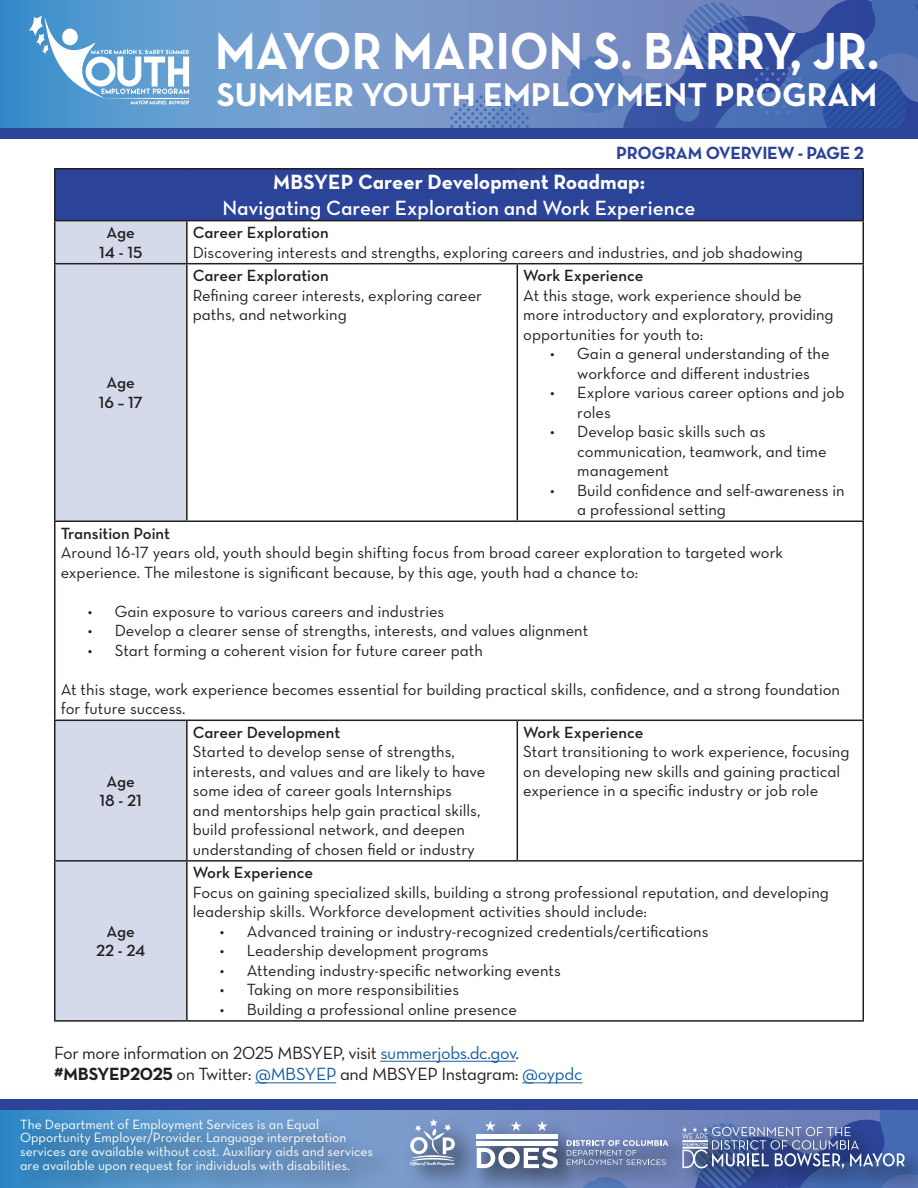
<style>
.page{position:relative;width:918px;height:1188px;background:#fff}
.page>*{position:absolute;margin:0;border:0;box-sizing:border-box;transform-origin:0 0}
.t1{font:700 52.95px "Neutra Text";color:#fff;scale:.92 1}
.t2{font:700 33.6px "Neutra Text";color:#fff}
.t3{font:21px "Neutra Text Demi Alt";color:#fff}
.t4{font:21px "Neutra Text Bold Alt";color:#fff}
.t5{font:18px "Neutra Text Book Alt";letter-spacing:-.02em;color:#231f20}
.t6{font:18px "Neutra Text Bold Alt";letter-spacing:-.02em;color:#2b4399}
.t7{font:16.5px/19.5px "Neutra Text Book Alt";color:#231f20}
.t8{font:16.5px "Neutra Text Demi Alt";color:#231f20}
.t9{font:13.65px/13.6px "Neutra Text Book Alt";color:#fff}
.t10{font:italic 700 4.5px "Neutra Text";letter-spacing:-.035em;color:#fff}
.s1{color:#175d9e}
.s2{font-family:"Neutra Text Bold Alt"}
</style>
<div class="page">
<svg style="left:0;top:0;width:918px;height:128px;background:#5f84bf"></svg>
<svg style="left:29px;top:16px;width:160px;height:88px"></svg>
<hr style="left:104px;top:98px;width:85px;height:1px;background:#fff">
<div style="left:0;top:128px;width:918px;height:11px;background:#2c4399"></div>
<div style="left:0;top:1099px;width:918px;height:11px;background:#2c4399"></div>
<img style="left:489px;top:1110px;width:78px;height:78px">
<svg style="left:489px;top:1148px;width:69px;height:20px"></svg>
<hr style="left:476px;top:1142px;width:82px;height:4px;background:#fff">
<hr style="left:476px;top:1135px;width:82px;height:4px;background:#fff">
<svg style="left:567px;top:1110px;width:351px;height:78px;background:#6177ad"></svg>
<svg style="left:489px;top:1121px;width:7px;height:10px"></svg>
<svg style="left:511px;top:1121px;width:11px;height:10px"></svg>
<svg style="left:537px;top:1121px;width:11px;height:10px"></svg>
<img style="left:8px;top:1110px;width:389px;height:78px">
<img style="left:397px;top:1110px;width:92px;height:78px">
<svg style="left:410px;top:1119px;width:45px;height:42px"></svg>
<hr style="left:380px;top:1061px;width:136px;height:1px;background:#175d9e">
<hr style="left:255px;top:1083px;width:81px;height:1px;background:#175d9e">
<hr style="left:522px;top:1083px;width:60px;height:1px;background:#175d9e">
<div style="left:55px;top:169px;width:808px;height:52px;background:#2b4399"></div>
<svg style="left:56px;top:221px;width:131px;height:799px;fill:#d5daeb"></svg>
<hr style="left:54px;top:168px;width:133px;height:2px;background:#231f20">
<hr style="left:54px;top:169px;width:2px;height:51px;background:#231f20">
<hr style="left:187px;top:168px;width:330px;height:2px;background:#231f20">
<hr style="left:517px;top:168px;width:347px;height:2px;background:#231f20">
<hr style="left:862px;top:169px;width:2px;height:51px;background:#231f20">
<hr style="left:54px;top:220px;width:133px;height:1px;background:#231f20">
<hr style="left:54px;top:221px;width:2px;height:42px;background:#231f20">
<hr style="left:187px;top:220px;width:330px;height:1px;background:#231f20">
<hr style="left:186px;top:221px;width:2px;height:42px;background:#231f20">
<hr style="left:517px;top:220px;width:347px;height:1px;background:#231f20">
<hr style="left:862px;top:221px;width:2px;height:42px;background:#231f20">
<hr style="left:54px;top:263px;width:133px;height:1px;background:#231f20">
<hr style="left:54px;top:264px;width:2px;height:256px;background:#231f20">
<hr style="left:187px;top:263px;width:330px;height:1px;background:#231f20">
<hr style="left:186px;top:264px;width:2px;height:256px;background:#231f20">
<hr style="left:517px;top:263px;width:347px;height:1px;background:#231f20">
<hr style="left:517px;top:264px;width:1px;height:256px;background:#231f20">
<hr style="left:862px;top:264px;width:2px;height:256px;background:#231f20">
<hr style="left:54px;top:520px;width:133px;height:2px;background:#231f20">
<hr style="left:54px;top:522px;width:2px;height:198px;background:#231f20">
<hr style="left:187px;top:520px;width:330px;height:2px;background:#231f20">
<hr style="left:517px;top:520px;width:347px;height:2px;background:#231f20">
<hr style="left:862px;top:522px;width:2px;height:198px;background:#231f20">
<hr style="left:54px;top:720px;width:133px;height:1px;background:#231f20">
<hr style="left:54px;top:721px;width:2px;height:139px;background:#231f20">
<hr style="left:187px;top:720px;width:330px;height:1px;background:#231f20">
<hr style="left:186px;top:721px;width:2px;height:139px;background:#231f20">
<hr style="left:517px;top:720px;width:347px;height:1px;background:#231f20">
<hr style="left:517px;top:721px;width:1px;height:139px;background:#231f20">
<hr style="left:862px;top:721px;width:2px;height:139px;background:#231f20">
<hr style="left:54px;top:860px;width:133px;height:2px;background:#231f20">
<hr style="left:54px;top:862px;width:2px;height:158px;background:#231f20">
<hr style="left:187px;top:860px;width:330px;height:2px;background:#231f20">
<hr style="left:186px;top:862px;width:2px;height:158px;background:#231f20">
<hr style="left:517px;top:860px;width:347px;height:2px;background:#231f20">
<hr style="left:862px;top:862px;width:2px;height:158px;background:#231f20">
<hr style="left:54px;top:1020px;width:133px;height:2px;background:#231f20">
<hr style="left:187px;top:1020px;width:330px;height:2px;background:#231f20">
<hr style="left:517px;top:1020px;width:347px;height:2px;background:#231f20">
<h1 class="t1" style="left:215px;top:18px;width:724px">MAYOR MARION S. BARRY, JR.</h1>
<h2 class="t2" style="left:217px;top:74px;width:662px">SUMMER YOUTH EMPLOYMENT PROGRAM</h2>
<p class="t6" style="left:616px;top:142px;width:249px">PROGRAM OVERVIEW - PAGE 2</p>
<p class="t8" style="left:107px;top:222px;width:30px">Age</p>
<p class="t8" style="left:99px;top:242px;width:45px">14 - 15</p>
<p class="t8" style="left:107px;top:373px;width:30px">Age</p>
<p class="t8" style="left:99px;top:392px;width:46px">16 – 17</p>
<p class="t4" style="left:273px;top:169px;width:374px">MBSYEP Career Development Roadmap:</p>
<p class="t3" style="left:222px;top:195px;width:475px">Navigating Career Exploration and Work Experience</p>
<p class="t8" style="left:193px;top:222px;width:137px">Career Exploration</p>
<p class="t7" style="left:193px;top:242px;width:611px">Discovering interests and strengths, exploring careers and industries, and job shadowing</p>
<p class="t8" style="left:193px;top:266px;width:137px">Career Exploration</p>
<p class="t7" style="left:193px;top:285px;width:291px">Refining career interests, exploring career paths, and networking</p>
<p class="t8" style="left:523px;top:266px;width:122px">Work Experience</p>
<p class="t7" style="left:523px;top:285px;width:312px">At this stage, work experience should be more introductory and exploratory, providing opportunities for youth to:</p>
<p class="t7" style="left:550px;top:344px;width:281px;text-align:center">• Gain a general understanding of the workforce and different industries</p>
<p class="t7" style="left:577px;top:383px;width:269px;text-indent:-27px">• Explore various career options and job roles</p>
<p class="t7" style="left:577px;top:422px;width:251px;text-indent:-27px">• Develop basic skills such as communication, teamwork, and time management</p>
<p class="t7" style="left:577px;top:480px;width:269px;text-indent:-27px">• Build confidence and self-awareness in a professional setting</p>
<p class="t8" style="left:61px;top:523px;width:111px">Transition Point</p>
<p class="t7" style="left:61px;top:543px;width:724px">Around 16-17 years old, youth should begin shifting focus from broad career exploration to targeted work experience. The milestone is significant because, by this age, youth had a chance to:</p>
<p class="t7" style="left:88px;top:601px;width:358px">• Gain exposure to various careers and industries</p>
<p class="t7" style="left:88px;top:621px;width:502px">• Develop a clearer sense of strengths, interests, and values alignment</p>
<p class="t7" style="left:88px;top:640px;width:397px">• Start forming a coherent vision for future career path</p>
<p class="t7" style="left:61px;top:679px;width:781px">At this stage, work experience becomes essential for building practical skills, confidence, and a strong foundation for future success.</p>
<p class="t8" style="left:107px;top:771px;width:30px">Age</p>
<p class="t8" style="left:100px;top:790px;width:44px">18 - 21</p>
<p class="t8" style="left:193px;top:722px;width:149px">Career Development</p>
<p class="t7" style="left:193px;top:742px;width:294px">Started to develop sense of strengths, interests, and values and are likely to have some idea of career goals Internships<br>and mentorships help gain practical skills, build professional network, and deepen understanding of chosen field or industry</p>
<p class="t8" style="left:523px;top:722px;width:122px">Work Experience</p>
<p class="t7" style="left:523px;top:742px;width:328px">Start transitioning to work experience, focusing on developing new skills and gaining practical experience in a specific industry or job role</p>
<p class="t8" style="left:193px;top:863px;width:122px">Work Experience</p>
<p class="t7" style="left:193px;top:882px;width:638px">Focus on gaining specialized skills, building a strong professional reputation, and developing leadership skills. Workforce development activities should include:</p>
<p class="t7" style="left:220px;top:921px;width:490px">• Advanced training or industry-recognized credentials/certifications</p>
<p class="t7" style="left:220px;top:941px;width:270px">• Leadership development programs</p>
<p class="t7" style="left:220px;top:960px;width:342px">• Attending industry-specific networking events</p>
<p class="t7" style="left:220px;top:980px;width:241px">• Taking on more responsibilities</p>
<p class="t7" style="left:220px;top:999px;width:299px">• Building a professional online presence</p>
<p class="t5" style="left:54px;top:1042px;width:467px">For more information on 2025 MBSYEP, visit <span class="s1">summerjobs.dc.gov</span>.</p>
<p class="t5" style="left:54px;top:1063px;width:530px"><span class="s2">#MBSYEP2025</span> on Twitter: <span class="s1">@MBSYEP</span> and MBSYEP Instagram: <span class="s1">@oypdc</span></p>
<p class="t8" style="left:107px;top:921px;width:30px">Age</p>
<p class="t8" style="left:96px;top:941px;width:51px">22 - 24</p>
<p class="t9" style="left:20px;top:1117px;width:354px">The Department of Employment Services is an Equal Opportunity Employer/Provider. Language interpretation services are available without cost. Auxiliary aids and services are available upon request for individuals with disabilities.</p>
<p class="t10" style="left:410px;top:1161px;width:47px">Office of Youth Programs</p>
</div>
